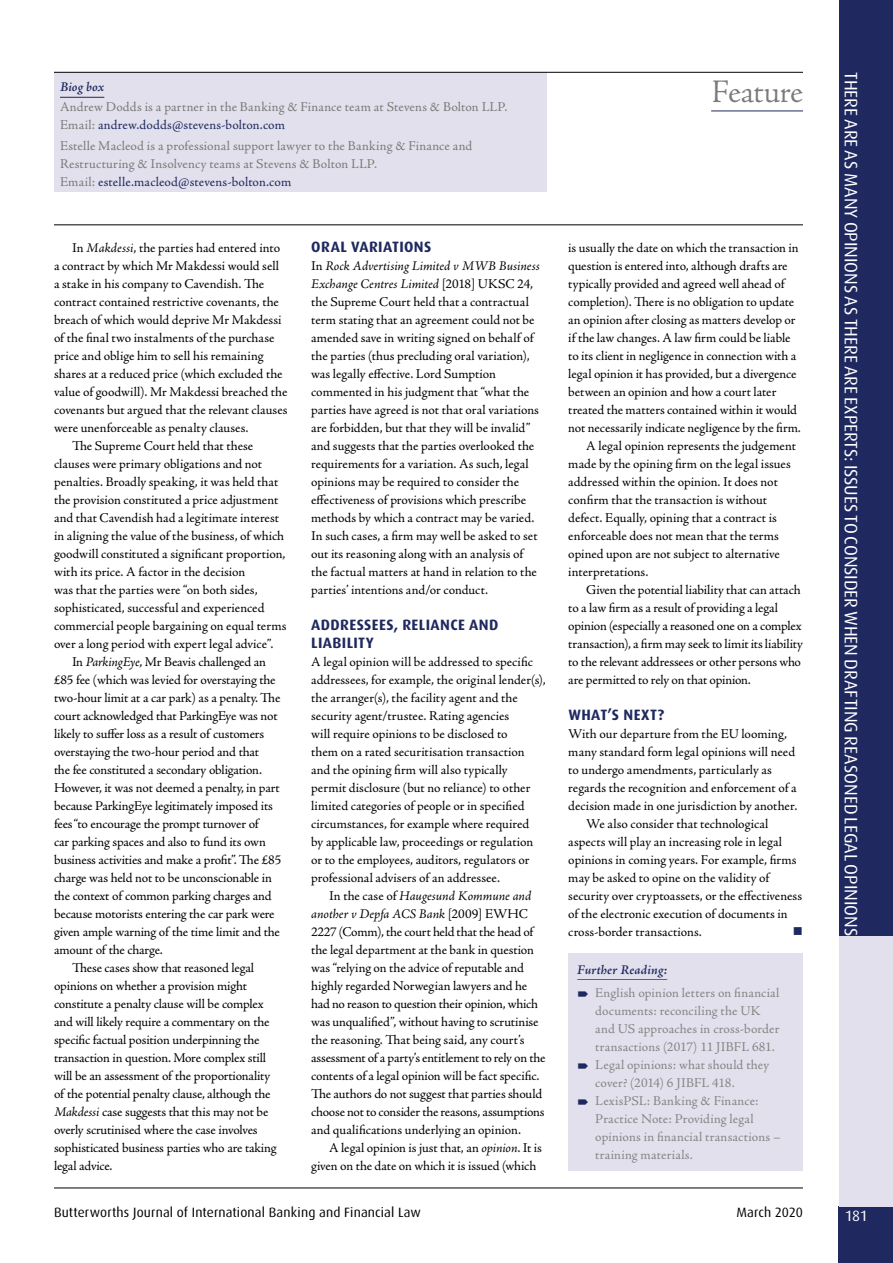
<style>
.page{position:relative;width:893px;height:1263px;background:#fff}
.page>*{position:absolute;margin:0;border:0;box-sizing:border-box;transform-origin:0 0}
.t1{font:300 33px "Adobe Jenson Pro";letter-spacing:-.015em;color:#7a7a79}
.t2{font:18px "Dax";color:#fff}
.j-H1{font:700 15px/18px "Dax";letter-spacing:.025em;color:#1f295f}
.t3{font:15px "Dax";color:#fff}
.j-Para{font:13.5px/18px "Adobe Jenson Pro";letter-spacing:-.01em;color:#000}
.j-PC{font:13.5px/18px "Adobe Jenson Pro";color:#000}
.t4{font:13.5px/18px "Adobe Jenson Pro";letter-spacing:.015em;color:#858585}
.j-Author_detail{font:13.5px/18px "Adobe Jenson Pro";letter-spacing:.01em;color:#7a7a79}
.t5{font:13.5px "Dax";letter-spacing:.01em;color:#000}
.j-FR_Title{font:italic 600 13.5px "Adobe Jenson Pro";letter-spacing:.015em;color:#1f295f}
.j-Author_detail_titl{font:italic 600 13.5px "Adobe Jenson Pro";letter-spacing:.005em;color:#1f295f}
.j-Para-2{font:13.5px "Wingdings";color:#1f295f}
.s1{color:#1f295f}
.s2{font-style:italic}
</style>
<div class="page">
<div style="left:568px;top:953px;width:235px;height:27px;background:#e1e0ec"></div>
<hr style="left:577px;top:979px;width:90px;height:1px;background:#1f295f">
<div style="left:568px;top:980px;width:235px;height:82px;background:#e1e0ec"></div>
<div style="left:568px;top:1052px;width:235px;height:46px;background:#e1e0ec"></div>
<div style="left:568px;top:1088px;width:235px;height:82px;background:#e1e0ec"></div>
<div style="left:54px;top:72px;width:492px;height:120px;background:#e1e0ec"></div>
<hr style="left:60px;top:97px;width:44px;height:1px;background:#1f295f">
<div style="left:839px;top:1206px;width:54px;height:57px;background:#1f295f"></div>
<hr style="left:54px;top:72px;width:749px;height:1px;background:#000">
<hr style="left:54px;top:1188px;width:749px;height:1px;background:#000">
<div style="left:839px;top:0;width:54px;height:936px;background:#1f295f"></div>
<div style="left:839px;top:936px;width:54px;height:270px;background:#e1e0ec"></div>
<hr style="left:711px;top:111px;width:92px;height:1px;background:#1f295f">
<hr style="left:54px;top:225px;width:749px;height:1px;background:#000">
<p class="j-Author_detail_titl" style="left:60px;top:79px;width:46px">Biog box</p>
<p class="j-Author_detail" style="left:60px;top:98px;width:449px">Andrew Dodds is a partner in the Banking &amp; Finance team at Stevens &amp; Bolton LLP.<br>Email: <span class="s1">andrew.dodds@stevens-bolton.com</span></p>
<p class="j-Author_detail" style="left:60px;top:137px;width:414px">Estelle Macleod is a professional support lawyer to the Banking &amp; Finance and<br>Restructuring &amp; Insolvency teams at Stevens &amp; Bolton LLP.<br>Email: <span class="s1">estelle.macleod@stevens-bolton.com</span></p>
<p class="j-Para" style="left:54px;top:239px;width:235px;text-indent:18px">In <span class="s2">Makdessi</span>, the parties had entered into a contract by which Mr Makdessi would sell a stake in his company to Cavendish. The contract contained restrictive covenants, the breach of which would deprive Mr Makdessi of the final two instalments of the purchase price and oblige him to sell his remaining shares at a reduced price (which excluded the value of goodwill). Mr Makdessi breached the covenants but argued that the relevant clauses were unenforceable as penalty clauses.</p>
<p class="j-Para" style="left:54px;top:437px;width:234px;text-indent:18px">The Supreme Court held that these clauses were primary obligations and not penalties. Broadly speaking, it was held that the provision constituted a price adjustment and that Cavendish had a legitimate interest in aligning the value of the business, of which goodwill constituted a significant proportion, with its price. A factor in the decision<br>was that the parties were “on both sides, sophisticated, successful and experienced commercial people bargaining on equal terms over a long period with expert legal advice”.</p>
<p class="j-Para" style="left:54px;top:653px;width:229px;text-indent:18px">In <span class="s2">ParkingEye</span>, Mr Beavis challenged an £85 fee (which was levied for overstaying the two-hour limit at a car park) as a penalty. The court acknowledged that ParkingEye was not likely to suffer loss as a result of customers overstaying the two-hour period and that<br>the fee constituted a secondary obligation.<br>However, it was not deemed a penalty, in part because ParkingEye legitimately imposed its fees “to encourage the prompt turnover of<br>car parking spaces and also to fund its own business activities and make a profit”. The £85 charge was held not to be unconscionable in the context of common parking charges and because motorists entering the car park were given ample warning of the time limit and the amount of the charge.</p>
<p class="j-Para" style="left:54px;top:959px;width:224px;text-indent:18px">These cases show that reasoned legal opinions on whether a provision might constitute a penalty clause will be complex and will likely require a commentary on the specific factual position underpinning the transaction in question. More complex still will be an assessment of the proportionality of the potential penalty clause, although the <span class="s2">Makdessi</span> case suggests that this may not be overly scrutinised where the case involves sophisticated business parties who are taking legal advice.</p>
<p class="j-H1" style="left:311px;top:238px;width:122px">ORAL VARIATIONS</p>
<p class="j-PC" style="left:311px;top:257px;width:230px">In <span class="s2">Rock Advertising Limited v MWB Business Exchange Centres Limited</span> [2018] UKSC 24, the Supreme Court held that a contractual term stating that an agreement could not be amended save in writing signed on behalf of the parties (thus precluding oral variation), was legally effective. Lord Sumption commented in his judgment that “what the parties have agreed is not that oral variations are forbidden, but that they will be invalid” and suggests that the parties overlooked the requirements for a variation. As such, legal opinions may be required to consider the effectiveness of provisions which prescribe methods by which a contract may be varied.<br>In such cases, a firm may well be asked to set out its reasoning along with an analysis of the factual matters at hand in relation to the parties’ intentions and/or conduct.</p>
<p class="j-H1" style="left:311px;top:616px;width:189px">ADDRESSEES, RELIANCE AND<br>LIABILITY</p>
<p class="j-PC" style="left:311px;top:653px;width:236px">A legal opinion will be addressed to specific addressees, for example, the original lender(s), the arranger(s), the facility agent and the security agent/trustee. Rating agencies<br>will require opinions to be disclosed to<br>them on a rated securitisation transaction and the opining firm will also typically permit disclosure (but no reliance) to other limited categories of people or in specified circumstances, for example where required<br>by applicable law, proceedings or regulation or to the employees, auditors, regulators or professional advisers of an addressee.</p>
<p class="j-Para" style="left:311px;top:887px;width:236px;text-indent:18px">In the case of <span class="s2">Haugesund Kommune and another v Depfa ACS Bank</span> [2009] EWHC 2227 (Comm), the court held that the head of the legal department at the bank in question was “relying on the advice of reputable and highly regarded Norwegian lawyers and he had no reason to question their opinion, which was unqualified”, without having to scrutinise the reasoning. That being said, any court’s assessment of a party’s entitlement to rely on the contents of a legal opinion will be fact specific.<br>The authors do not suggest that parties should choose not to consider the reasons, assumptions and qualifications underlying an opinion.</p>
<p class="j-Para" style="left:311px;top:1139px;width:232px;text-indent:18px">A legal opinion is just that, an <span class="s2">opinion</span>. It is given on the date on which it is issued (which</p>
<h1 class="t1" style="left:711px;top:73px;width:93px">Feature</h1>
<p class="j-Para" style="left:568px;top:239px;width:234px">is usually the date on which the transaction in question is entered into, although drafts are typically provided and agreed well ahead of completion). There is no obligation to update an opinion after closing as matters develop or if the law changes. A law firm could be liable to its client in negligence in connection with a legal opinion it has provided, but a divergence between an opinion and how a court later treated the matters contained within it would not necessarily indicate negligence by the firm.</p>
<p class="j-Para" style="left:568px;top:437px;width:229px;text-indent:18px">A legal opinion represents the judgement made by the opining firm on the legal issues addressed within the opinion. It does not confirm that the transaction is without defect. Equally, opining that a contract is enforceable does not mean that the terms opined upon are not subject to alternative interpretations.</p>
<p class="j-Para" style="left:568px;top:581px;width:236px;text-indent:18px">Given the potential liability that can attach to a law firm as a result of providing a legal opinion (especially a reasoned one on a complex transaction), a firm may seek to limit its liability to the relevant addressees or other persons who are permitted to rely on that opinion.</p>
<p class="j-H1" style="left:568px;top:706px;width:97px">WHAT’S NEXT?</p>
<p class="j-PC" style="left:568px;top:725px;width:230px">With our departure from the EU looming, many standard form legal opinions will need to undergo amendments, particularly as regards the recognition and enforcement of a decision made in one jurisdiction by another.</p>
<p class="j-Para" style="left:568px;top:815px;width:235px;text-indent:18px">We also consider that technological aspects will play an increasing role in legal opinions in coming years. For example, firms may be asked to opine on the validity of security over cryptoassets, or the effectiveness of the electronic execution of documents in cross-border transactions.</p>
<p class="j-Para-2" style="left:793px;top:924px;width:12px">■</p>
<p class="j-FR_Title" style="left:577px;top:962px;width:91px">Further Reading:</p>
<p class="t4" style="left:595px;top:984px;width:186px">English opinion letters on financial documents: reconciling the UK and US approaches in cross-border transactions (2017) 11 JIBFL 681.</p>
<p class="t4" style="left:595px;top:1056px;width:175px">Legal opinions: what should they cover? (2014) 6 JIBFL 418.</p>
<p class="t4" style="left:595px;top:1092px;width:187px">LexisPSL: Banking &amp; Finance:<br>Practice Note: Providing legal opinions in financial transactions – training materials.</p>
<p class="t5" style="left:54px;top:1204px;width:368px">Butterworths Journal of International Banking and Financial Law</p>
<p class="t5" style="left:736px;top:1204px;width:68px">March 2020</p>
<h2 class="t2" style="left:861px;top:72px;width:866px;rotate:90deg">THERE ARE AS MANY OPINIONS AS THERE ARE EXPERTS: ISSUES TO CONSIDER WHEN DRAFTING REASONED LEGAL OPINIONS</h2>
<p class="t3" style="left:845px;top:1207px;width:24px">181</p>
</div>
